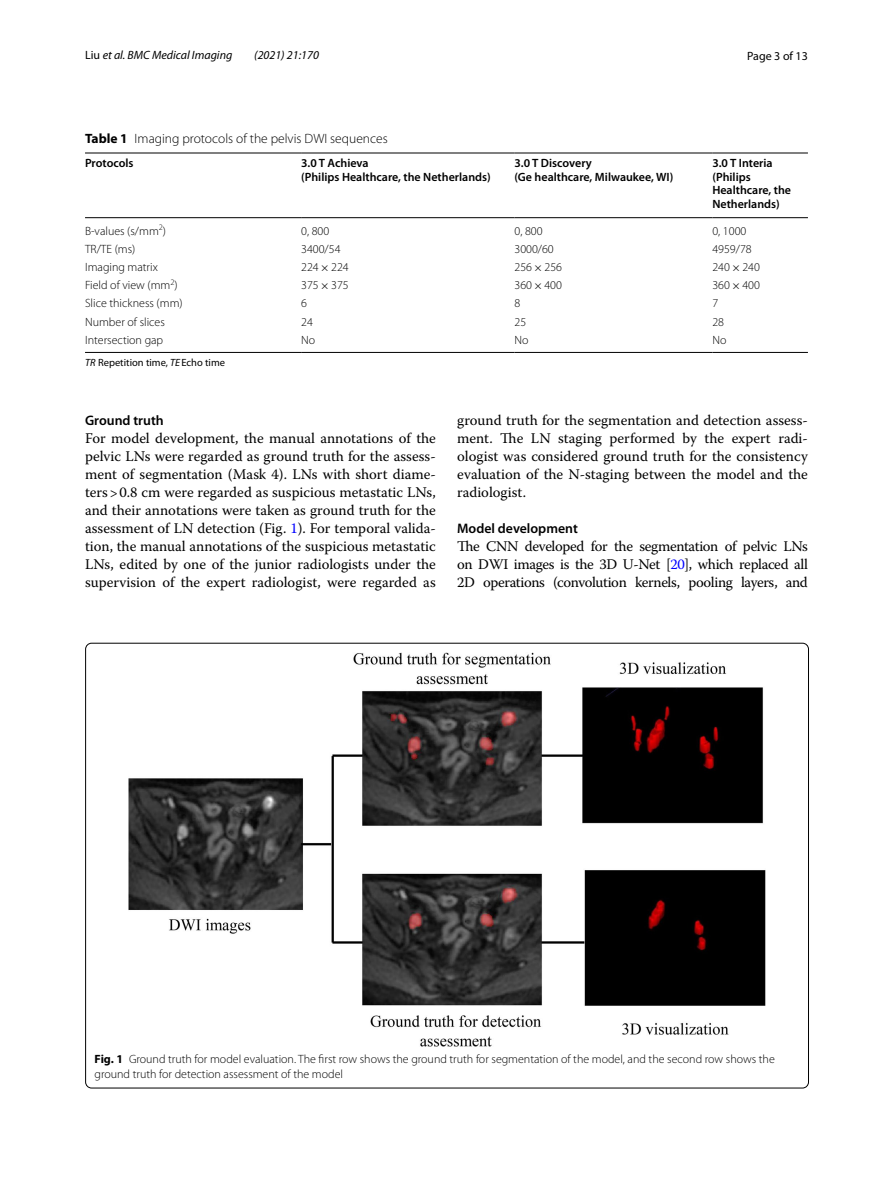
<style>
.page{position:relative;width:893px;height:1187px;background:#fff}
.page>*{position:absolute;margin:0;border:0;box-sizing:border-box;transform-origin:0 0}
.t1{font:14.7px/18px "Warnock Pro";color:#000;text-align:justify}
.t2{font:600 13.8px "Myriad Pro";color:#000}
.t3{font:300 13.5px "Myriad Pro";color:#000}
.t4{font:300 12px/15px "Myriad Pro";color:#000}
.t5{font:600 12px/13.5px "Myriad Pro";color:#000}
.t6{font:italic 12px "Myriad Pro";color:#000}
.t7{font:12px "Myriad Pro";color:#000}
.t8{font:10.5px "Myriad Pro";color:#000}
.s1{font-style:normal}
.s2{font-weight:700}
.s3{font-family:"MTSY";font-weight:400}
.s4{font-style:italic}
.s5{color:#00f}
</style>
<div class="page">
<hr style="left:85px;top:153px;width:216px;height:1px;background:#000">
<hr style="left:85px;top:217px;width:216px;height:1px;background:#000">
<hr style="left:301px;top:153px;width:213px;height:1px;background:#000">
<hr style="left:301px;top:217px;width:213px;height:1px;background:#000">
<hr style="left:514px;top:153px;width:198px;height:1px;background:#000">
<hr style="left:514px;top:217px;width:198px;height:1px;background:#000">
<hr style="left:712px;top:153px;width:96px;height:1px;background:#000">
<hr style="left:712px;top:217px;width:96px;height:1px;background:#000">
<hr style="left:85px;top:352px;width:216px;height:1px;background:#000">
<hr style="left:301px;top:352px;width:213px;height:1px;background:#000">
<hr style="left:514px;top:352px;width:198px;height:1px;background:#000">
<hr style="left:712px;top:352px;width:96px;height:1px;background:#000">
<img style="left:128px;top:652px;width:638px;height:395px">
<p class="t6" style="left:85px;top:48px;width:149px"><span class="s1">Liu</span> et al. BMC Medical Imaging</p>
<p class="t6" style="left:254px;top:48px;width:66px">(2021) 21:170</p>
<p class="t7" style="left:747px;top:48px;width:62px">Page 3 of 13</p>
<p class="t3" style="left:85px;top:131px;width:304px"><span class="s2">Table 1</span> Imaging protocols of the pelvis DWI sequences</p>
<p class="t5" style="left:85px;top:156px;width:50px">Protocols</p>
<p class="t5" style="left:301px;top:156px;width:191px">3.0 T Achieva<br>(Philips Healthcare, the Netherlands)</p>
<p class="t5" style="left:514px;top:156px;width:160px">3.0 T Discovery<br>(Ge healthcare, Milwaukee, WI)</p>
<p class="t5" style="left:712px;top:156px;width:80px">3.0 T Interia (Philips<br>Healthcare, the<br>Netherlands)</p>
<p class="t4" style="left:85px;top:223px;width:83px">B-values (s/mm<sup>2</sup>)</p>
<p class="t4" style="left:301px;top:223px;width:30px">0, 800</p>
<p class="t4" style="left:514px;top:223px;width:30px">0, 800</p>
<p class="t4" style="left:712px;top:223px;width:35px">0, 1000</p>
<p class="t4" style="left:85px;top:242px;width:52px">TR/TE (ms)</p>
<p class="t4" style="left:301px;top:242px;width:41px">3400/54</p>
<p class="t4" style="left:514px;top:242px;width:41px">3000/60</p>
<p class="t4" style="left:712px;top:242px;width:41px">4959/78</p>
<p class="t4" style="left:85px;top:260px;width:74px">Imaging matrix</p>
<p class="t4" style="left:301px;top:260px;width:49px">224<span class="s3">×</span>224</p>
<p class="t4" style="left:514px;top:260px;width:49px">256<span class="s3">×</span>256</p>
<p class="t4" style="left:712px;top:260px;width:49px">240<span class="s3">×</span>240</p>
<p class="t4" style="left:85px;top:278px;width:94px">Field of view (mm<sup>2</sup>)</p>
<p class="t4" style="left:301px;top:278px;width:49px">375<span class="s3">×</span>375</p>
<p class="t4" style="left:514px;top:278px;width:49px">360<span class="s3">×</span>400</p>
<p class="t4" style="left:712px;top:278px;width:49px">360<span class="s3">×</span>400</p>
<p class="t4" style="left:85px;top:296px;width:99px">Slice thickness (mm)</p>
<p class="t4" style="left:301px;top:296px;width:7px">6</p>
<p class="t4" style="left:514px;top:296px;width:7px">8</p>
<p class="t4" style="left:712px;top:296px;width:7px">7</p>
<p class="t4" style="left:85px;top:314px;width:81px">Number of slices</p>
<p class="t4" style="left:301px;top:314px;width:13px">24</p>
<p class="t4" style="left:514px;top:314px;width:13px">25</p>
<p class="t4" style="left:712px;top:314px;width:13px">28</p>
<p class="t4" style="left:85px;top:332px;width:80px">Intersection gap</p>
<p class="t4" style="left:301px;top:332px;width:16px">No</p>
<p class="t4" style="left:514px;top:332px;width:16px">No</p>
<p class="t4" style="left:712px;top:332px;width:16px">No</p>
<p class="t8" style="left:85px;top:356px;width:142px"><span class="s4">TR</span> Repetition time, <span class="s4">TE</span> Echo time</p>
<p class="t2" style="left:85px;top:411px;width:80px">Ground truth</p>
<p class="t1" style="left:85px;top:428px;width:352px">For model development, the manual annotations of the pelvic LNs were regarded as ground truth for the assess&shy;ment of segmentation (Mask 4). LNs with short diame&shy;ters&gt;0.8 cm were regarded as suspicious metastatic LNs, and their annotations were taken as ground truth for the assessment of LN detection (Fig. <span class="s5">1</span>). For temporal valida&shy;tion, the manual annotations of the suspicious metastatic LNs, edited by one of the junior radiologists under the supervision of the expert radiologist, were regarded as</p>
<p class="t1" style="left:457px;top:411px;width:352px">ground truth for the segmentation and detection assess&shy;ment. The LN staging performed by the expert radi&shy;ologist was considered ground truth for the consistency evaluation of the N-staging between the model and the radiologist.</p>
<p class="t2" style="left:457px;top:519px;width:122px">Model development</p>
<p class="t1" style="left:457px;top:537px;width:352px">The CNN developed for the segmentation of pelvic LNs on DWI images is the 3D U-Net [<span class="s5">20</span>], which replaced all 2D operations (convolution kernels, pooling layers, and</p>
<p class="t4" style="left:95px;top:1051px;width:682px"><span class="s2">Fig. 1</span> Ground truth for model evaluation. The first row shows the ground truth for segmentation of the model, and the second row shows the ground truth for detection assessment of the model</p>
</div>
